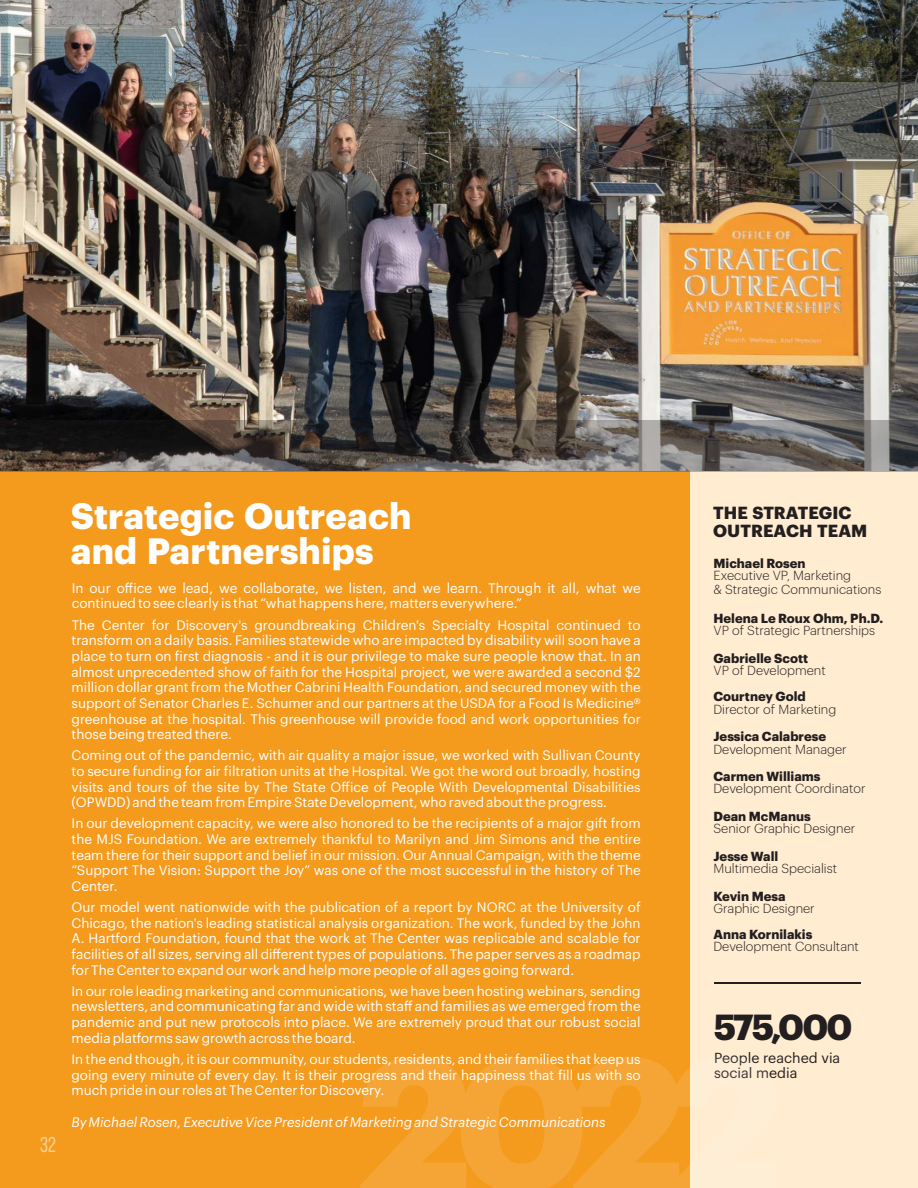
<style>
.page{position:relative;width:918px;height:1188px;background:#fff}
.page>*{position:absolute;margin:0;border:0;box-sizing:border-box;transform-origin:0 0}
.t1{font:700 35.85px/35.2px "Graphik";letter-spacing:.005em;color:#fff}
.t2{font:700 35.55px "Graphik";letter-spacing:-.055em;color:#231f20}
.t3{font:21.3px "Bebas Neue Pro";color:rgb(255 255 255/.5)}
.t4{font:700 17.1px/17.4px "Graphik";color:#231f20}
.t5{font:14.25px/15.8px "Graphik";color:#231f20}
.t6{font:13.5px/15.6px "Graphik";color:#fff;text-align:justify}
.t7{font:300 12.9px/14.4px "Graphik";color:#231f20}
.t8{font:700 12.9px "Graphik";color:#231f20}
</style>
<div class="page">
<img style="left:0;top:0;width:918px;height:420px">
<div style="left:0;top:472px;width:918px;height:716px;background:#f49b1e"></div>
<div style="left:691px;top:472px;width:227px;height:716px;background:#ffecd1"></div>
<div style="left:0;top:420px;width:918px;height:52px;background:#231f20;opacity:.3"></div>
<hr style="left:715px;top:982px;width:146px;height:1px;background:#231f20">
<svg style="left:360px;top:1057px;width:331px;height:131px;fill:#f5a536"></svg>
<h3 class="t3" style="left:40px;top:1130px;width:17px">32</h3>
<h1 class="t1" style="left:71px;top:500px;width:342px">Strategic Outreach and Partnerships</h1>
<p class="t6" style="left:72px;top:581px;width:571px">In our office we lead, we collaborate, we listen, and we learn. Through it all, what we continued to see clearly is that “what happens here, matters everywhere.”</p>
<p class="t6" style="left:72px;top:617px;width:571px">The Center for Discovery's groundbreaking Children's Specialty Hospital continued to transform on a daily basis. Families statewide who are impacted by disability will soon have a place to turn on first diagnosis - and it is our privilege to make sure people know that. In an almost unprecedented show of faith for the Hospital project, we were awarded a second $2 million dollar grant from the Mother Cabrini Health Foundation, and secured money with the support of Senator Charles E. Schumer and our partners at the USDA for a Food Is Medicine® greenhouse at the hospital. This greenhouse will provide food and work opportunities for those being treated there.</p>
<p class="t6" style="left:72px;top:748px;width:571px">Coming out of the pandemic, with air quality a major issue, we worked with Sullivan County to secure funding for air filtration units at the Hospital. We got the word out broadly, hosting visits and tours of the site by The State Office of People With Developmental Disabilities (OPWDD) and the team from Empire State Development, who raved about the progress.</p>
<p class="t6" style="left:72px;top:816px;width:571px">In our development capacity, we were also honored to be the recipients of a major gift from the MJS Foundation. We are extremely thankful to Marilyn and Jim Simons and the entire team there for their support and belief in our mission. Our Annual Campaign, with the theme “Support The Vision: Support the Joy” was one of the most successful in the history of The Center.</p>
<p class="t6" style="left:72px;top:900px;width:571px">Our model went nationwide with the publication of a report by NORC at the University of Chicago, the nation's leading statistical analysis organization. The work, funded by the John A. Hartford Foundation, found that the work at The Center was replicable and scalable for facilities of all sizes, serving all different types of populations. The paper serves as a roadmap for The Center to expand our work and help more people of all ages going forward.</p>
<p class="t6" style="left:72px;top:984px;width:571px">In our role leading marketing and communications, we have been hosting webinars, sending newsletters, and communicating far and wide with staff and families as we emerged from the pandemic and put new protocols into place. We are extremely proud that our robust social media platforms saw growth across the board.</p>
<p class="t6" style="left:71px;top:1052px;width:571px">In the end though, it is our community, our students, residents, and their families that keep us going every minute of every day. It is their progress and their happiness that fill us with so much pride in our roles at The Center for Discovery.</p>
<p class="t6" style="left:71px;top:1115px;width:536px">By Michael Rosen, Executive Vice President of Marketing and Strategic Communications</p>
<p class="t4" style="left:713px;top:505px;width:156px">THE STRATEGIC<br>OUTREACH TEAM</p>
<p class="t8" style="left:713px;top:557px;width:94px">Michael Rosen</p>
<p class="t7" style="left:713px;top:569px;width:169px">Executive VP, Marketing<br>&amp; Strategic Communications</p>
<p class="t8" style="left:713px;top:612px;width:171px">Helena Le Roux Ohm, Ph.D.</p>
<p class="t7" style="left:713px;top:624px;width:163px">VP of Strategic Partnerships</p>
<p class="t8" style="left:713px;top:652px;width:96px">Gabrielle Scott</p>
<p class="t7" style="left:713px;top:663px;width:114px">VP of Development</p>
<p class="t8" style="left:713px;top:691px;width:94px">Courtney Gold</p>
<p class="t7" style="left:713px;top:702px;width:124px">Director of Marketing</p>
<p class="t8" style="left:713px;top:731px;width:114px">Jessica Calabrese</p>
<p class="t7" style="left:713px;top:742px;width:135px">Development Manager</p>
<p class="t8" style="left:713px;top:771px;width:109px">Carmen Williams</p>
<p class="t7" style="left:713px;top:782px;width:154px">Development Coordinator</p>
<p class="t8" style="left:713px;top:810px;width:99px">Dean McManus</p>
<p class="t7" style="left:713px;top:822px;width:143px">Senior Graphic Designer</p>
<p class="t8" style="left:713px;top:850px;width:66px">Jesse Wall</p>
<p class="t7" style="left:713px;top:862px;width:125px">Multimedia Specialist</p>
<p class="t8" style="left:713px;top:890px;width:74px">Kevin Mesa</p>
<p class="t7" style="left:713px;top:902px;width:103px">Graphic Designer</p>
<p class="t8" style="left:713px;top:928px;width:100px">Anna Kornilakis</p>
<p class="t7" style="left:713px;top:940px;width:147px">Development Consultant</p>
<h2 class="t2" style="left:714px;top:1010px;width:140px">575,000</h2>
<p class="t5" style="left:714px;top:1050px;width:128px">People reached via social media</p>
</div>
